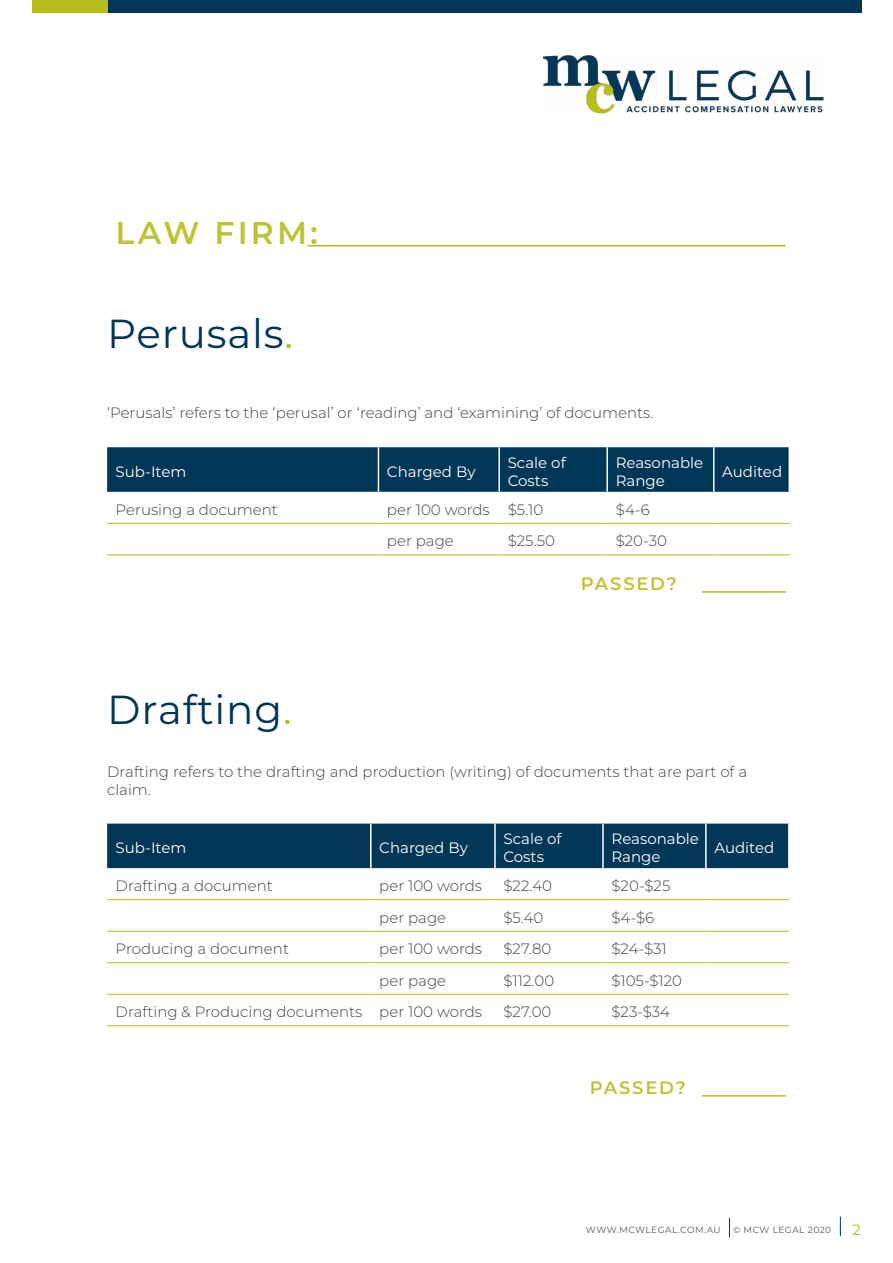
<style>
.page{position:relative;width:893px;height:1263px;background:#fff}
.page>*{position:absolute;margin:0;border:0;box-sizing:border-box;transform-origin:0 0}
.t1{font:40.5px "Montserrat";letter-spacing:.02em;color:#003656}
.t2{font:600 31.5px "Montserrat";letter-spacing:.1em;color:#bec335}
.t3{font:600 18px "Montserrat";letter-spacing:.1em;color:#bec335}
.t4{font:300 15px/18px "Montserrat";color:#414042}
.t5{font:15px/18px "Montserrat";color:#fff}
.t6{font:15px "Montserrat";color:#b7be1c}
.t7{font:9px "Montserrat";letter-spacing:.05em;color:#58595b}
.s1{color:#b7be1c}
</style>
<div class="page">
<svg style="left:840px;top:1216px;width:1px;height:20px"></svg>
<svg style="left:729px;top:1218px;width:1px;height:19px"></svg>
<div style="left:32px;top:0;width:829px;height:13px;background:#003656"></div>
<div style="left:32px;top:0;width:75px;height:13px;background:#b7be1c"></div>
<img style="left:544px;top:55px;width:279px;height:59px">
<div style="left:107px;top:447px;width:682px;height:45px;background:#003656"></div>
<hr style="left:378px;top:447px;width:1px;height:45px;background:#fff">
<hr style="left:498px;top:447px;width:2px;height:45px;background:#fff">
<hr style="left:606px;top:447px;width:2px;height:45px;background:#fff">
<hr style="left:713px;top:447px;width:1px;height:45px;background:#fff">
<hr style="left:107px;top:523px;width:271px;height:1px;background:#b7be1c">
<hr style="left:378px;top:523px;width:121px;height:1px;background:#b7be1c">
<hr style="left:499px;top:523px;width:108px;height:1px;background:#b7be1c">
<hr style="left:607px;top:523px;width:107px;height:1px;background:#b7be1c">
<hr style="left:714px;top:523px;width:75px;height:1px;background:#b7be1c">
<hr style="left:107px;top:554px;width:271px;height:1px;background:#b7be1c">
<hr style="left:378px;top:554px;width:121px;height:1px;background:#b7be1c">
<hr style="left:499px;top:554px;width:108px;height:1px;background:#b7be1c">
<hr style="left:607px;top:554px;width:107px;height:1px;background:#b7be1c">
<hr style="left:714px;top:554px;width:75px;height:1px;background:#b7be1c">
<div style="left:107px;top:824px;width:681px;height:44px;background:#003656"></div>
<hr style="left:370px;top:824px;width:2px;height:44px;background:#fff">
<hr style="left:494px;top:824px;width:2px;height:44px;background:#fff">
<hr style="left:602px;top:824px;width:2px;height:44px;background:#fff">
<hr style="left:705px;top:824px;width:2px;height:44px;background:#fff">
<hr style="left:107px;top:899px;width:264px;height:1px;background:#b7be1c">
<hr style="left:371px;top:899px;width:124px;height:1px;background:#b7be1c">
<hr style="left:495px;top:899px;width:108px;height:1px;background:#b7be1c">
<hr style="left:603px;top:899px;width:103px;height:1px;background:#b7be1c">
<hr style="left:706px;top:899px;width:83px;height:1px;background:#b7be1c">
<hr style="left:107px;top:931px;width:264px;height:1px;background:#b7be1c">
<hr style="left:371px;top:931px;width:124px;height:1px;background:#b7be1c">
<hr style="left:495px;top:931px;width:108px;height:1px;background:#b7be1c">
<hr style="left:603px;top:931px;width:103px;height:1px;background:#b7be1c">
<hr style="left:706px;top:931px;width:83px;height:1px;background:#b7be1c">
<hr style="left:107px;top:962px;width:264px;height:1px;background:#b7be1c">
<hr style="left:371px;top:962px;width:124px;height:1px;background:#b7be1c">
<hr style="left:495px;top:962px;width:108px;height:1px;background:#b7be1c">
<hr style="left:603px;top:962px;width:103px;height:1px;background:#b7be1c">
<hr style="left:706px;top:962px;width:83px;height:1px;background:#b7be1c">
<hr style="left:107px;top:994px;width:264px;height:1px;background:#b7be1c">
<hr style="left:371px;top:994px;width:124px;height:1px;background:#b7be1c">
<hr style="left:495px;top:994px;width:108px;height:1px;background:#b7be1c">
<hr style="left:603px;top:994px;width:103px;height:1px;background:#b7be1c">
<hr style="left:706px;top:994px;width:83px;height:1px;background:#b7be1c">
<hr style="left:107px;top:1025px;width:264px;height:1px;background:#b7be1c">
<hr style="left:371px;top:1025px;width:124px;height:1px;background:#b7be1c">
<hr style="left:495px;top:1025px;width:108px;height:1px;background:#b7be1c">
<hr style="left:603px;top:1025px;width:103px;height:1px;background:#b7be1c">
<hr style="left:706px;top:1025px;width:83px;height:1px;background:#b7be1c">
<hr style="left:308px;top:245px;width:478px;height:2px;background:#b7be1c">
<hr style="left:702px;top:591px;width:84px;height:2px;background:#b7be1c">
<hr style="left:702px;top:1095px;width:84px;height:1px;background:#b7be1c">
<h2 class="t2" style="left:116px;top:211px;width:204px">LAW FIRM:</h2>
<h1 class="t1" style="left:107px;top:305px;width:187px">Perusals<span class="s1">.</span></h1>
<p class="t4" style="left:107px;top:403px;width:548px">‘Perusals’ refers to the ‘perusal’ or ‘reading’ and ‘examining’ of documents.</p>
<p class="t5" style="left:116px;top:462px;width:72px">Sub-Item</p>
<p class="t5" style="left:387px;top:462px;width:90px">Charged By</p>
<p class="t5" style="left:508px;top:453px;width:60px">Scale of<br>Costs</p>
<p class="t5" style="left:616px;top:453px;width:89px">Reasonable<br>Range</p>
<p class="t5" style="left:722px;top:462px;width:61px">Audited</p>
<p class="t4" style="left:116px;top:500px;width:164px">Perusing a document</p>
<p class="t4" style="left:387px;top:500px;width:158px">per 100 words $5.10</p>
<p class="t4" style="left:616px;top:500px;width:36px">$4-6</p>
<p class="t4" style="left:387px;top:531px;width:68px">per page</p>
<p class="t4" style="left:508px;top:531px;width:49px">$25.50</p>
<p class="t4" style="left:616px;top:531px;width:53px">$20-30</p>
<h1 class="t1" style="left:107px;top:682px;width:186px">Drafting<span class="s1">.</span></h1>
<p class="t3" style="left:581px;top:571px;width:98px">PASSED?</p>
<p class="t4" style="left:107px;top:763px;width:641px">Drafting refers to the drafting and production (writing) of documents that are part of a claim.</p>
<p class="t5" style="left:116px;top:838px;width:72px">Sub-Item</p>
<p class="t5" style="left:379px;top:838px;width:90px">Charged By</p>
<p class="t5" style="left:503px;top:829px;width:60px">Scale of<br>Costs</p>
<p class="t5" style="left:611px;top:829px;width:89px">Reasonable<br>Range</p>
<p class="t5" style="left:714px;top:838px;width:61px">Audited</p>
<p class="t4" style="left:116px;top:876px;width:159px">Drafting a document</p>
<p class="t4" style="left:379px;top:876px;width:104px">per 100 words</p>
<p class="t4" style="left:503px;top:876px;width:50px">$22.40</p>
<p class="t4" style="left:611px;top:876px;width:60px">$20-$25</p>
<p class="t4" style="left:379px;top:908px;width:68px">per page</p>
<p class="t4" style="left:503px;top:908px;width:41px">$5.40</p>
<p class="t4" style="left:611px;top:908px;width:44px">$4-$6</p>
<p class="t4" style="left:116px;top:939px;width:175px">Producing a document</p>
<p class="t4" style="left:379px;top:939px;width:104px">per 100 words</p>
<p class="t4" style="left:503px;top:939px;width:49px">$27.80</p>
<p class="t4" style="left:611px;top:939px;width:57px">$24-$31</p>
<p class="t4" style="left:379px;top:971px;width:68px">per page</p>
<p class="t4" style="left:503px;top:971px;width:52px">$112.00</p>
<p class="t4" style="left:611px;top:971px;width:72px">$105-$120</p>
<p class="t4" style="left:116px;top:1002px;width:368px">Drafting &amp; Producing documents per 100 words</p>
<p class="t4" style="left:503px;top:1002px;width:49px">$27.00</p>
<p class="t4" style="left:611px;top:1002px;width:60px">$23-$34</p>
<p class="t3" style="left:590px;top:1075px;width:98px">PASSED?</p>
<p class="t7" style="left:586px;top:1223px;width:136px">WWW.MCWLEGAL.COM.AU</p>
<p class="t7" style="left:733px;top:1223px;width:100px">© MCW LEGAL 2020</p>
<p class="t6" style="left:853px;top:1219px;width:10px">2</p>
</div>
